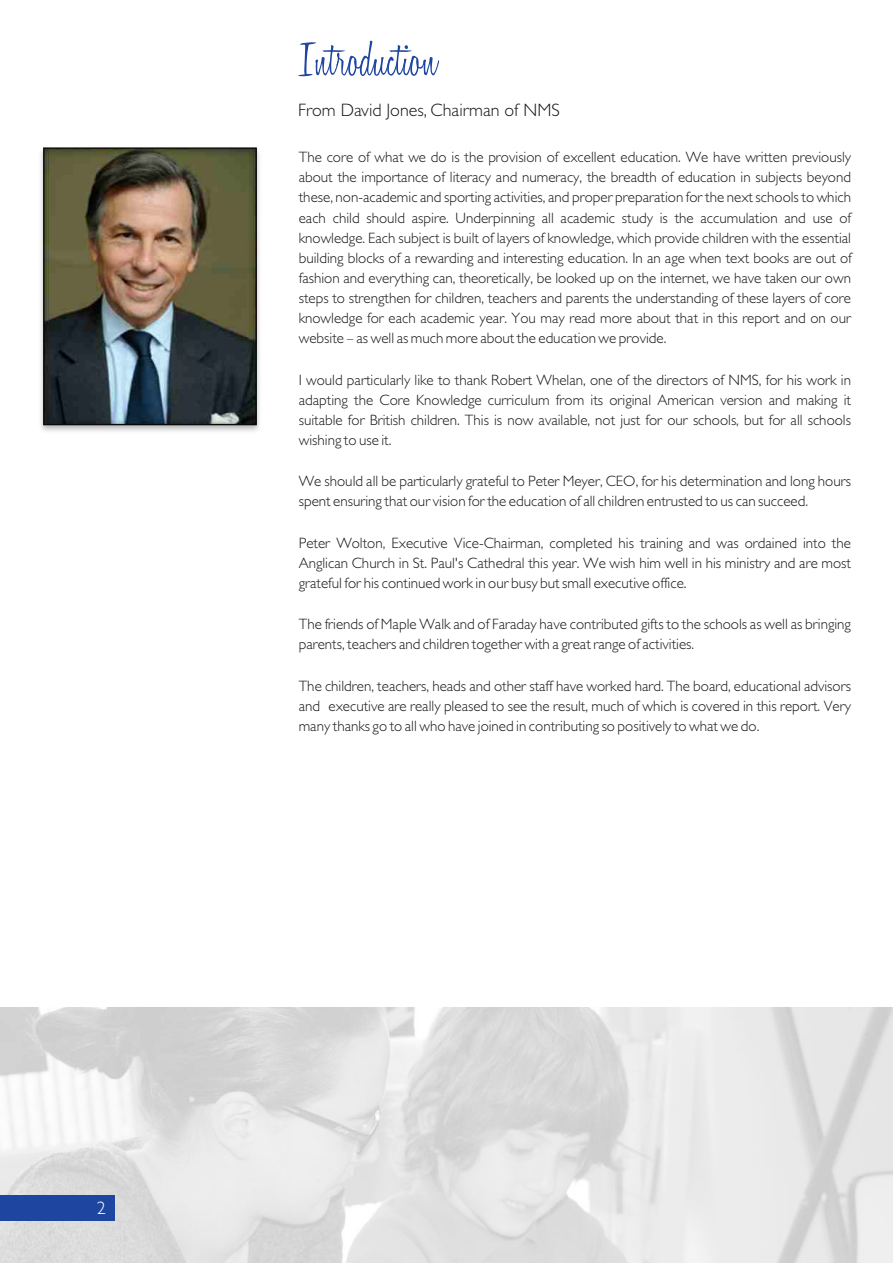
<style>
.page{position:relative;width:893px;height:1263px;background:#fff}
.page>*{position:absolute;margin:0;border:0;box-sizing:border-box;transform-origin:0 0}
.t1{font:300 51px "Honey Script";color:#1e46a1}
.t2{font:300 18px "Gill Sans Std";color:#151616}
.t3{font:300 18px "Gill Sans";color:#fff}
.t4{font:300 15px/20.1px "Gill Sans";color:#151616;text-align:justify}
</style>
<div class="page">
<img style="left:0;top:1008px;width:893px;height:255px">
<div style="left:0;top:1195px;width:115px;height:25px;background:#1e46a1"></div>
<img style="left:40px;top:147px;width:220px;height:285px">
<p class="t3" style="left:97px;top:1202px;width:10px">2</p>
<h1 class="t1" style="left:300px;top:38px;width:139px">Introduction</h1>
<p class="t2" style="left:298px;top:104px;width:263px">From David Jones, Chairman of NMS</p>
<p class="t4" style="left:299px;top:149px;width:555px">The core of what we do is the provision of excellent education. We have written previously about the importance of literacy and numeracy, the breadth of education in subjects beyond these, non-academic and sporting activities, and proper preparation for the next schools to which each child should aspire. Underpinning all academic study is the accumulation and use of knowledge. Each subject is built of layers of knowledge, which provide children with the essential building blocks of a rewarding and interesting education. In an age when text books are out of fashion and everything can, theoretically, be looked up on the internet, we have taken our own steps to strengthen for children, teachers and parents the understanding of these layers of core knowledge for each academic year. You may read more about that in this report and on our website – as well as much more about the education we provide.</p>
<p class="t4" style="left:299px;top:371px;width:554px">I would particularly like to thank Robert Whelan, one of the directors of NMS, for his work in adapting the Core Knowledge curriculum from its original American version and making it suitable for British children. This is now available, not just for our schools, but for all schools wishing to use it.</p>
<p class="t4" style="left:299px;top:473px;width:554px">We should all be particularly grateful to Peter Meyer, CEO, for his determination and long hours spent ensuring that our vision for the education of all children entrusted to us can succeed.</p>
<p class="t4" style="left:299px;top:534px;width:554px">Peter Wolton, Executive Vice-Chairman, completed his training and was ordained into the Anglican Church in St. Paul's Cathedral this year. We wish him well in his ministry and are most grateful for his continued work in our busy but small executive office.</p>
<p class="t4" style="left:299px;top:616px;width:554px">The friends of Maple Walk and of Faraday have contributed gifts to the schools as well as bringing parents, teachers and children together with a great range of activities.</p>
<p class="t4" style="left:299px;top:677px;width:554px">The children, teachers, heads and other staff have worked hard. The board, educational advisors and executive are really pleased to see the result, much of which is covered in this report. Very many thanks go to all who have joined in contributing so positively to what we do.</p>
</div>
